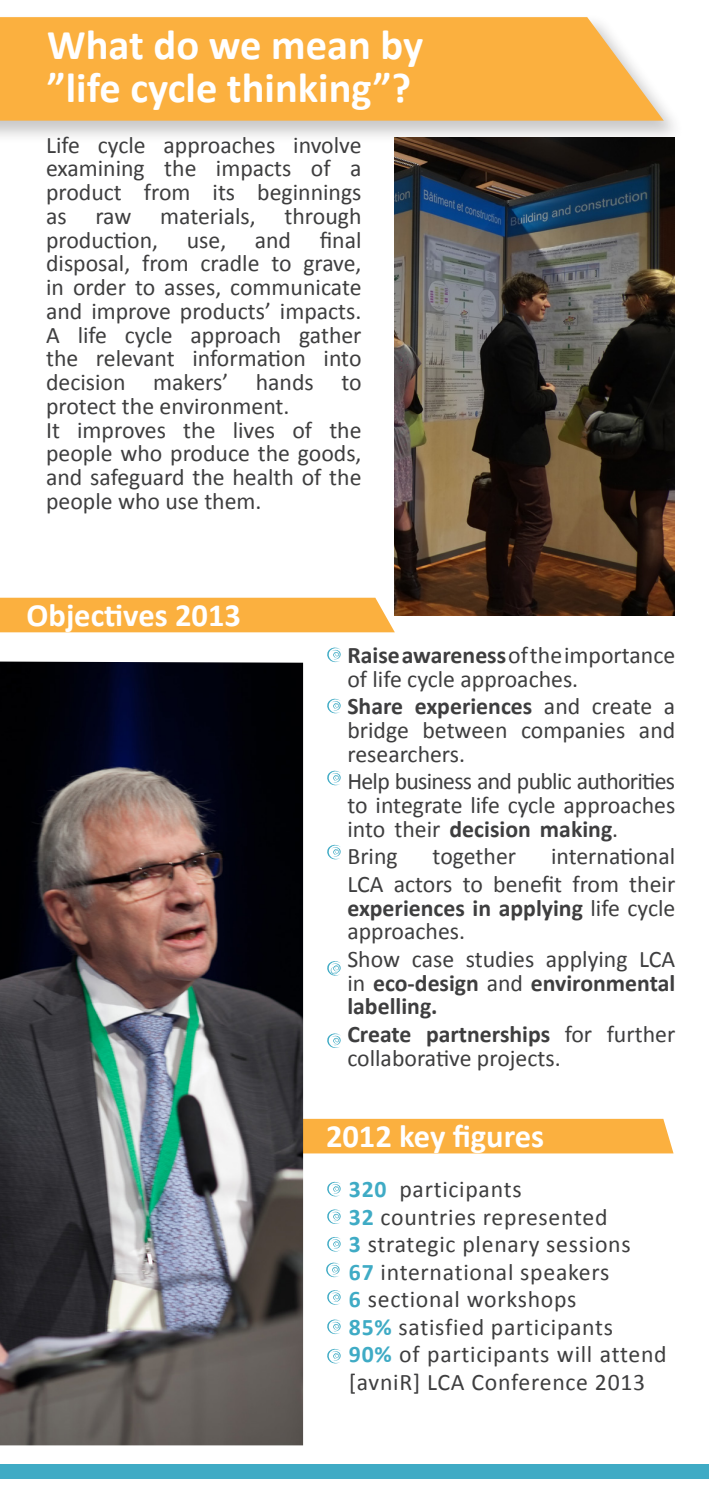
<style>
.page{position:relative;width:709px;height:1489px;background:#fff}
.page>*{position:absolute;margin:0;border:0;box-sizing:border-box;transform-origin:0 0}
.t1{font:700 42.5px "Calibri";color:#fff}
.t2{font:700 32.5px "Calibri";color:#fff}
.t3{font:23.75px/23.8px "Calibri";color:#3e3e3f;text-align:justify}
.t4{font:23.75px/27.5px "Calibri";letter-spacing:.03em;color:#3e3e3f}
.t5{font:700 23.75px/23.8px "Calibri";color:#3e3e3f}
.s1{font-weight:700}
.s2{color:#fff}
.s3{font-weight:400}
.s4{font-weight:700;color:#3fabc5}
</style>
<div class="page">
<div style="left:0;top:13px;width:685px;height:131px;background:#231f20;opacity:.25"></div>
<div style="left:0;top:17px;width:663px;height:104px;background:#fbb03f"></div>
<svg style="left:327px;top:647px;width:14px;height:15px"></svg>
<svg style="left:327px;top:698px;width:14px;height:15px"></svg>
<svg style="left:327px;top:770px;width:14px;height:15px"></svg>
<svg style="left:327px;top:844px;width:14px;height:15px"></svg>
<svg style="left:327px;top:961px;width:14px;height:15px"></svg>
<svg style="left:327px;top:1033px;width:14px;height:15px"></svg>
<svg style="left:327px;top:1319px;width:14px;height:15px"></svg>
<svg style="left:327px;top:1237px;width:14px;height:14px"></svg>
<svg style="left:327px;top:1290px;width:14px;height:15px"></svg>
<div style="left:0;top:597px;width:395px;height:35px;background:#fbb03f"></div>
<div style="left:0;top:1463px;width:709px;height:15px;background:#3fabc5"></div>
<div style="left:303px;top:1118px;width:370px;height:35px;background:#fbb03f"></div>
<svg style="left:327px;top:1348px;width:14px;height:15px"></svg>
<svg style="left:327px;top:1181px;width:14px;height:15px"></svg>
<svg style="left:327px;top:1209px;width:14px;height:15px"></svg>
<svg style="left:326px;top:1262px;width:14px;height:15px"></svg>
<img style="left:0;top:661px;width:303px;height:784px">
<img style="left:395px;top:137px;width:279px;height:478px">
<p class="t1" style="left:47px;top:18px;width:377px">What do we mean by</p>
<p class="t1" style="left:47px;top:60px;width:365px">”life cycle thinking”?</p>
<p class="t3" style="left:46px;top:133px;width:317px">Life cycle approaches involve examining the impacts of a product from its beginnings as raw materials, through production, use, and final disposal, from cradle to grave, in order to asses, communicate and improve products’ impacts.<br>A life cycle approach gather the relevant information into decision makers’ hands to protect the environment.</p>
<p class="t3" style="left:46px;top:418px;width:317px">It improves the lives of the people who produce the goods, and safeguard the health of the people who use them.</p>
<p class="t2" style="left:27px;top:594px;width:216px">Objectives 2013</p>
<p class="t3" style="left:347px;top:643px;width:329px"><span class="s1">Raise awareness</span> of the importance of life cycle approaches.</p>
<p class="t3" style="left:347px;top:694px;width:329px"><span class="s1">Share experiences</span> and create a bridge between companies and researchers.</p>
<p class="t3" style="left:347px;top:769px;width:329px">Help business and public authorities to integrate life cycle approaches into their <span class="s1">decision making</span>. <span class="s2">........</span></p>
<p class="t3" style="left:347px;top:844px;width:52px">Bring</p>
<p class="t3" style="left:432px;top:844px;width:85px">together</p>
<p class="t3" style="left:347px;top:842px;width:329px;line-height:27.5px;text-align:right">international<br>LCA actors to benefit from their</p>
<p class="t5" style="left:347px;top:895px;width:329px">experiences in applying <span class="s3">life cycle approaches.</span></p>
<p class="t5" style="left:347px;top:947px;width:329px;text-align:justify"><span class="s3">Show case studies applying LCA in</span> eco-design <span class="s3">and</span> environmental labelling.</p>
<p class="t3" style="left:347px;top:1022px;width:329px"><span class="s1">Create partnerships</span> for further collaborative projects.</p>
<p class="t2" style="left:326px;top:1115px;width:220px">2012 key figures</p>
<p class="t4" style="left:349px;top:1175px;width:174px"><span class="s4">320</span> participants</p>
<p class="t4" style="left:349px;top:1203px;width:260px"><span class="s4">32</span> countries represented</p>
<p class="t4" style="left:349px;top:1230px;width:283px"><span class="s4">3</span> strategic plenary sessions</p>
<p class="t4" style="left:349px;top:1258px;width:262px"><span class="s4">67</span> international speakers</p>
<p class="t4" style="left:349px;top:1285px;width:229px"><span class="s4">6</span> sectional workshops</p>
<p class="t4" style="left:349px;top:1313px;width:266px"><span class="s4">85%</span> satisfied participants</p>
<p class="t4" style="left:349px;top:1340px;width:319px"><span class="s4">90%</span> of participants will attend [avniR] LCA Conference 2013</p>
</div>
